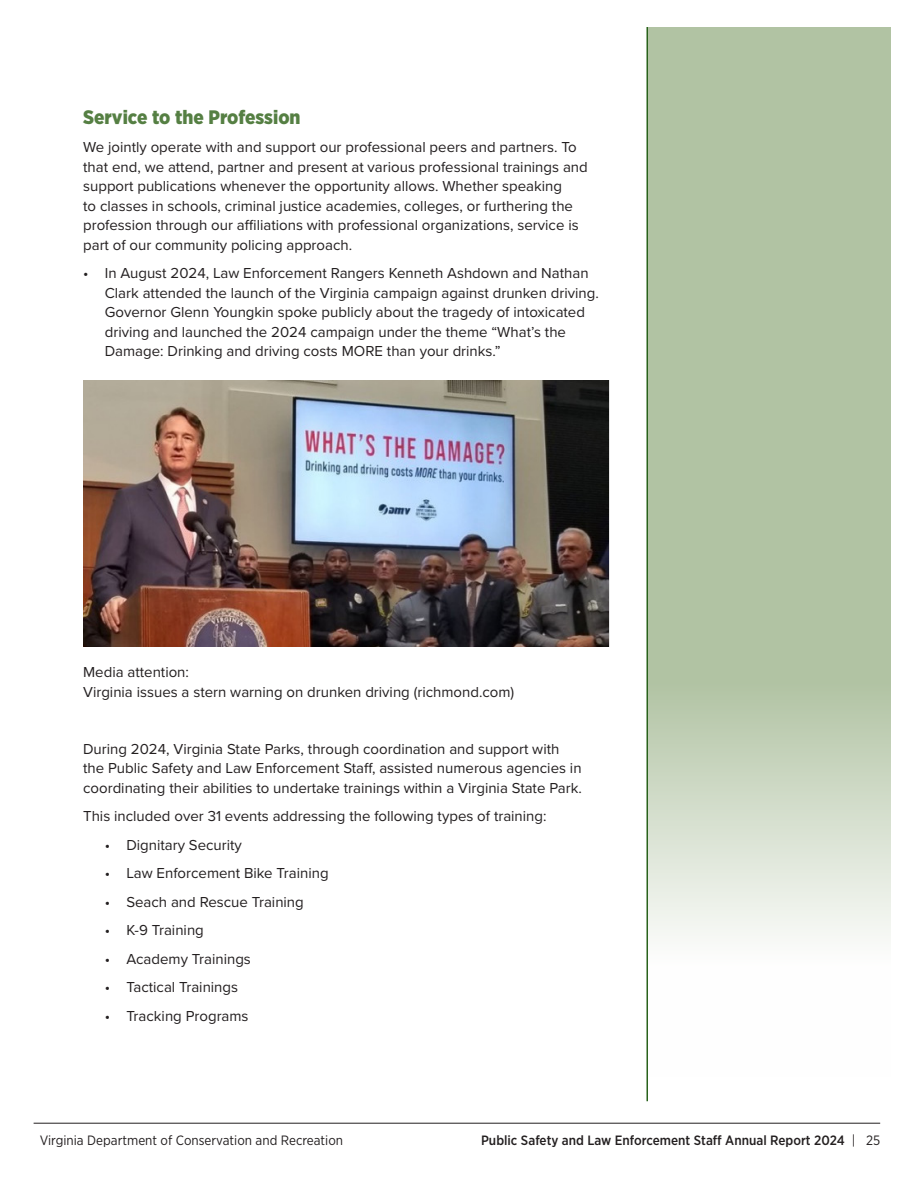
<style>
.page{position:relative;width:918px;height:1188px;background:#fff}
.page>*{position:absolute;margin:0;border:0;box-sizing:border-box;transform-origin:0 0}
.t1{font:900 19.5px "Gotham Narrow";color:#557f43}
.t2{font:15px/19.5px "Proxima Nova";color:#231f20}
.t3{font:500 13.5px "Gotham Narrow";color:#231f20}
.t4{font:13.5px "Gotham Narrow";color:#231f20}
.s1{font-weight:400}
</style>
<div class="page">
<hr style="left:34px;top:1123px;width:846px;height:1px;background:#231f20">
<svg style="left:648px;top:27px;width:243px;height:911px;background:#bacaae"></svg>
<hr style="left:646px;top:27px;width:2px;height:1074px;background:#29621b">
<img style="left:83px;top:381px;width:526px;height:266px">
<p class="t1" style="left:83px;top:104px;width:219px">Service to the Profession</p>
<p class="t2" style="left:83px;top:137px;width:506px">We jointly operate with and support our professional peers and partners. To that end, we attend, partner and present at various professional trainings and support publications whenever the opportunity allows. Whether speaking<br>to classes in schools, criminal justice academies, colleges, or furthering the profession through our affiliations with professional organizations, service is part of our community policing approach.</p>
<p class="t2" style="left:105px;top:263px;width:496px;text-indent:-22px">• In August 2024, Law Enforcement Rangers Kenneth Ashdown and Nathan Clark attended the launch of the Virginia campaign against drunken driving.<br>Governor Glenn Youngkin spoke publicly about the tragedy of intoxicated driving and launched the 2024 campaign under the theme “What’s the Damage: Drinking and driving costs MORE than your drinks.”</p>
<p class="t2" style="left:83px;top:662px;width:433px">Media attention:<br>Virginia issues a stern warning on drunken driving (richmond.com)</p>
<p class="t2" style="left:83px;top:738px;width:500px">During 2024, Virginia State Parks, through coordination and support with the Public Safety and Law Enforcement Staff, assisted numerous agencies in coordinating their abilities to undertake trainings within a Virginia State Park.</p>
<p class="t2" style="left:83px;top:806px;width:465px">This included over 31 events addressing the following types of training:</p>
<p class="t2" style="left:105px;top:834px;width:139px">• Dignitary Security</p>
<p class="t2" style="left:105px;top:863px;width:225px">• Law Enforcement Bike Training</p>
<p class="t2" style="left:105px;top:891px;width:201px">• Seach and Rescue Training</p>
<p class="t2" style="left:105px;top:920px;width:101px">• K-9 Training</p>
<p class="t2" style="left:105px;top:948px;width:148px">• Academy Trainings</p>
<p class="t2" style="left:105px;top:977px;width:135px">• Tactical Trainings</p>
<p class="t2" style="left:105px;top:1005px;width:145px">• Tracking Programs</p>
<p class="t4" style="left:40px;top:1132px;width:305px">Virginia Department of Conservation and Recreation</p>
<p class="t3" style="left:481px;top:1132px;width:401px">Public Safety and Law Enforcement Staff Annual Report 2024 <span class="s1">| 25</span></p>
</div>
